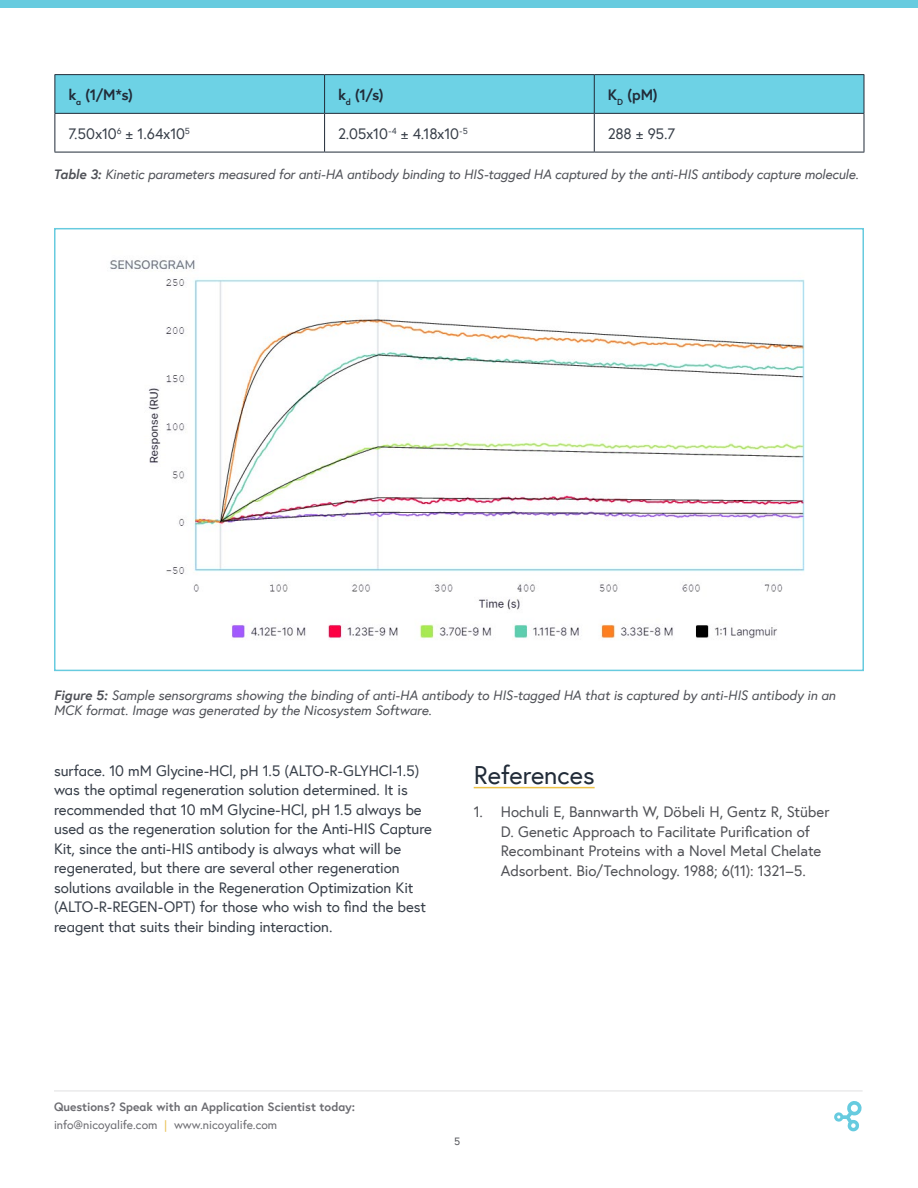
<style>
.page{position:relative;width:918px;height:1188px;background:#fff}
.page>*{position:absolute;margin:0;border:0;box-sizing:border-box;transform-origin:0 0}
.t1{font:25.5px "Europa";color:#212b38}
.t2{font:15px/19.5px "Europa";letter-spacing:-.01em;color:#383f49}
.t3{font:15px/19.5px "Europa";letter-spacing:-.005em;color:#505156}
.t4{font:700 15px "Europa";color:#212b38}
.t5{font:italic 13.5px/15px "Europa";letter-spacing:-.005em;color:#4f5157}
.t6{font:700 12px/18px "Europa";color:#6c6c71}
.t7{font:10.5px "Europa";color:#505156}
.s1{font-weight:700}
.s2{font-weight:400}
.s3{font-weight:400;color:#e9c256}
</style>
<div class="page">
<div style="left:0;top:0;width:918px;height:8px;background:#67cbdf"></div>
<hr style="left:54px;top:1091px;width:809px;height:1px;background:#e0e0e1">
<svg style="left:834px;top:1101px;width:28px;height:30px"></svg>
<hr style="left:474px;top:787px;width:121px;height:1px;background:#edc247">
<div style="left:56px;top:75px;width:808px;height:38px;background:#6dd2e5"></div>
<hr style="left:324px;top:75px;width:1px;height:38px;background:#212b38">
<hr style="left:594px;top:75px;width:1px;height:38px;background:#212b38">
<hr style="left:864px;top:75px;width:1px;height:38px;background:#212b38">
<hr style="left:55px;top:74px;width:270px;height:1px;background:#212b38">
<hr style="left:55px;top:75px;width:1px;height:38px;background:#212b38">
<hr style="left:325px;top:74px;width:269px;height:1px;background:#212b38">
<hr style="left:594px;top:74px;width:270px;height:1px;background:#212b38">
<hr style="left:55px;top:113px;width:270px;height:1px;background:#212b38">
<hr style="left:55px;top:114px;width:1px;height:38px;background:#212b38">
<hr style="left:325px;top:113px;width:269px;height:1px;background:#212b38">
<hr style="left:324px;top:114px;width:1px;height:38px;background:#212b38">
<hr style="left:594px;top:113px;width:270px;height:1px;background:#212b38">
<hr style="left:594px;top:114px;width:1px;height:38px;background:#212b38">
<hr style="left:864px;top:114px;width:1px;height:38px;background:#212b38">
<hr style="left:55px;top:152px;width:270px;height:1px;background:#212b38">
<hr style="left:325px;top:152px;width:269px;height:1px;background:#212b38">
<hr style="left:594px;top:152px;width:270px;height:1px;background:#212b38">
<img style="left:110px;top:260px;width:695px;height:379px">
<div style="left:54px;top:228px;width:810px;height:443px;border:2px solid #67cbdf"></div>
<p class="t4" style="left:68px;top:84px;width:66px">k<sub>a</sub> (1/M*s)</p>
<p class="t4" style="left:338px;top:84px;width:47px">k<sub>d</sub> (1/s)</p>
<p class="t4" style="left:608px;top:84px;width:51px">K<sub>D</sub> (pM)</p>
<p class="t2" style="left:68px;top:123px;width:123px">7.50x10<sup>6</sup> ± 1.64x10<sup>5</sup></p>
<p class="t2" style="left:338px;top:123px;width:131px">2.05x10<sup>-4</sup> ± 4.18x10<sup>-5</sup></p>
<p class="t2" style="left:608px;top:123px;width:69px">288 ± 95.7</p>
<p class="t5" style="left:54px;top:166px;width:806px"><span class="s1">Table 3:</span> Kinetic parameters measured for anti-HA antibody binding to HIS-tagged HA captured by the anti-HIS antibody capture molecule.</p>
<p class="t5" style="left:54px;top:687px;width:783px"><span class="s1">Figure 5:</span> Sample sensorgrams showing the binding of anti-HA antibody to HIS-tagged HA that is captured by anti-HIS antibody in an<br>MCK format. Image was generated by the Nicosystem Software.</p>
<p class="t2" style="left:54px;top:761px;width:380px">surface. 10 mM Glycine-HCl, pH 1.5 (ALTO-R-GLYHCl-1.5) was the optimal regeneration solution determined. It is recommended that 10 mM Glycine-HCl, pH 1.5 always be used as the regeneration solution for the Anti-HIS Capture Kit, since the anti-HIS antibody is always what will be regenerated, but there are several other regeneration solutions available in the Regeneration Optimization Kit (ALTO-R-REGEN-OPT) for those who wish to find the best reagent that suits their binding interaction.</p>
<h1 class="t1" style="left:474px;top:759px;width:122px">References</h1>
<p class="t3" style="left:501px;top:802px;width:330px;text-indent:-27px">1. Hochuli E, Bannwarth W, Döbeli H, Gentz R, Stüber D. Genetic Approach to Facilitate Purification of Recombinant Proteins with a Novel Metal Chelate Adsorbent. Bio/Technology. 1988; 6(11): 1321–5.</p>
<p class="t6" style="left:54px;top:1097px;width:303px">Questions? Speak with an Application Scientist today: <span class="s2">info@nicoyalife.com</span> <span class="s3">|</span> <span class="s2">www.nicoyalife.com</span></p>
<p class="t7" style="left:454px;top:1135px;width:8px">5</p>
</div>
